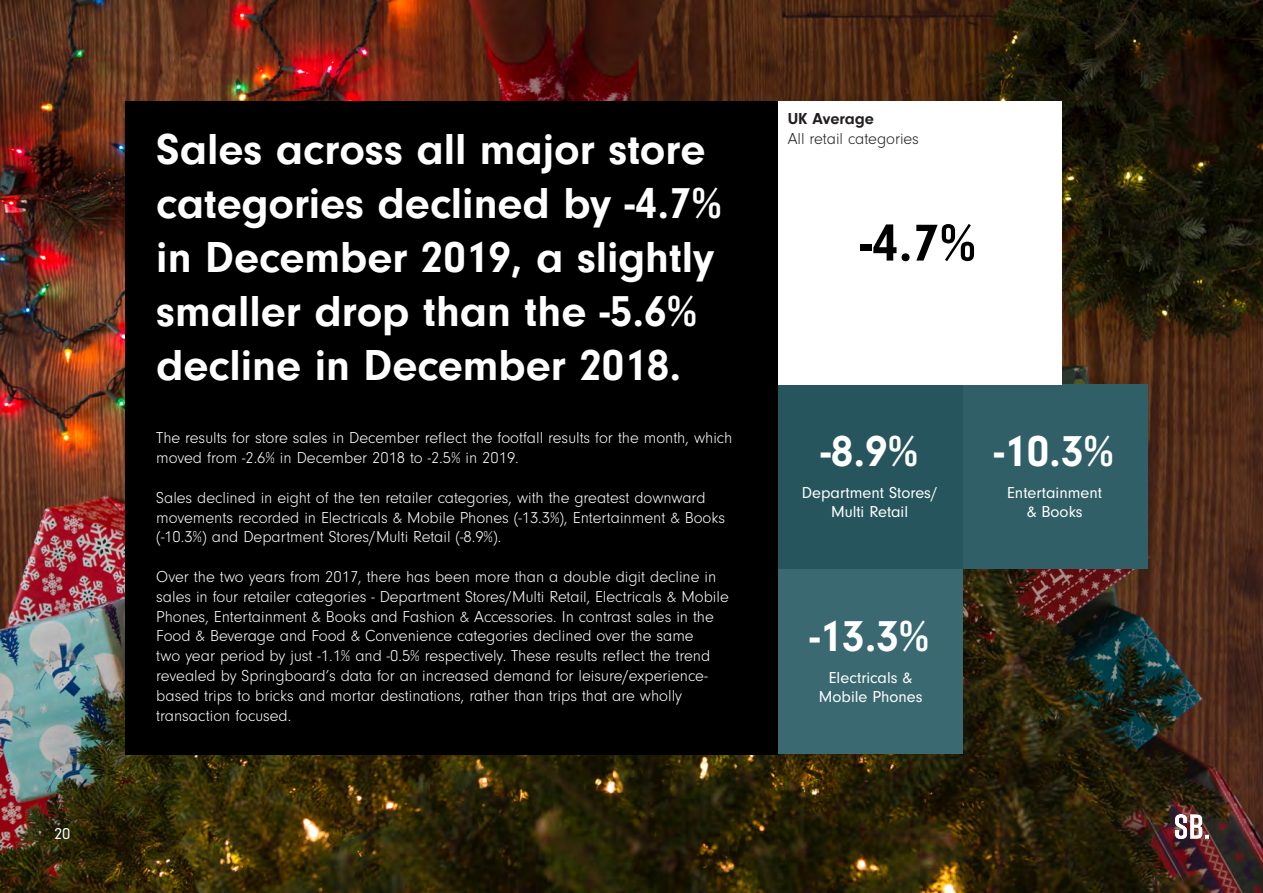
<style>
.page{position:relative;width:1263px;height:893px;background:#fff}
.page>*{position:absolute;margin:0;border:0;box-sizing:border-box;transform-origin:0 0}
.t1{font:700 54px "Neuzeit Gro";color:#000}
.t2{font:700 45px/54px "Neuzeit Gro";color:#fff}
.t3{font:300 16.5px/19.8px "Neuzeit Gro";color:#fff}
.t4{font:16.5px/19.8px "Neuzeit Gro";color:#fff;text-align:center}
.t5{font:300 16.5px "Neuzeit Gro";letter-spacing:-.005em;color:#231f20}
.t6{font:700 16.5px "Neuzeit Gro";color:#231f20}
</style>
<div class="page">
<img style="left:0;top:0;width:1263px;height:893px">
<div style="left:125px;top:101px;width:653px;height:653px;background:#000001"></div>
<div style="left:778px;top:569px;width:185px;height:185px;background:#3a6971"></div>
<div style="left:963px;top:384px;width:185px;height:185px;background:#305f67"></div>
<div style="left:778px;top:384px;width:185px;height:185px;background:#26555d"></div>
<div style="left:778px;top:101px;width:283px;height:283px;background:#fff"></div>
<img style="left:1175px;top:814px;width:34px;height:25px">
<p class="t4" style="left:54px;top:824px;width:18px">20</p>
<p class="t2" style="left:156px;top:123px;width:567px">Sales across all major store categories declined by -4.7% in December 2019, a slightly smaller drop than the -5.6% decline in December 2018.</p>
<p class="t3" style="left:156px;top:428px;width:577px">The results for store sales in December reflect the footfall results for the month, which moved from -2.6% in December 2018 to -2.5% in 2019.</p>
<p class="t3" style="left:156px;top:488px;width:570px">Sales declined in eight of the ten retailer categories, with the greatest downward movements recorded in Electricals &amp; Mobile Phones (-13.3%), Entertainment &amp; Books (-10.3%) and Department Stores/Multi Retail (-8.9%).</p>
<p class="t3" style="left:156px;top:567px;width:574px">Over the two years from 2017, there has been more than a double digit decline in sales in four retailer categories - Department Stores/Multi Retail, Electricals &amp; Mobile Phones, Entertainment &amp; Books and Fashion &amp; Accessories. In contrast sales in the Food &amp; Beverage and Food &amp; Convenience categories declined over the same<br>two year period by just -1.1% and -0.5% respectively. These results reflect the trend revealed by Springboard’s data for an increased demand for leisure/experience&shy;based trips to bricks and mortar destinations, rather than trips that are wholly transaction focused.</p>
<p class="t6" style="left:788px;top:110px;width:88px">UK Average</p>
<p class="t5" style="left:788px;top:130px;width:133px">All retail categories</p>
<p class="t1" style="left:859px;top:213px;width:118px">-4.7%</p>
<p class="t2" style="left:821px;top:424px;width:99px">-8.9%</p>
<p class="t4" style="left:802px;top:483px;width:137px">Department Stores/<br>Multi Retail</p>
<p class="t2" style="left:810px;top:609px;width:121px">-13.3%</p>
<p class="t4" style="left:819px;top:668px;width:105px">Electricals &amp;<br>Mobile Phones</p>
<p class="t2" style="left:994px;top:424px;width:121px">-10.3%</p>
<p class="t4" style="left:1007px;top:483px;width:96px">Entertainment</p>
<p class="t4" style="left:1027px;top:502px;width:57px">&amp; Books</p>
</div>
